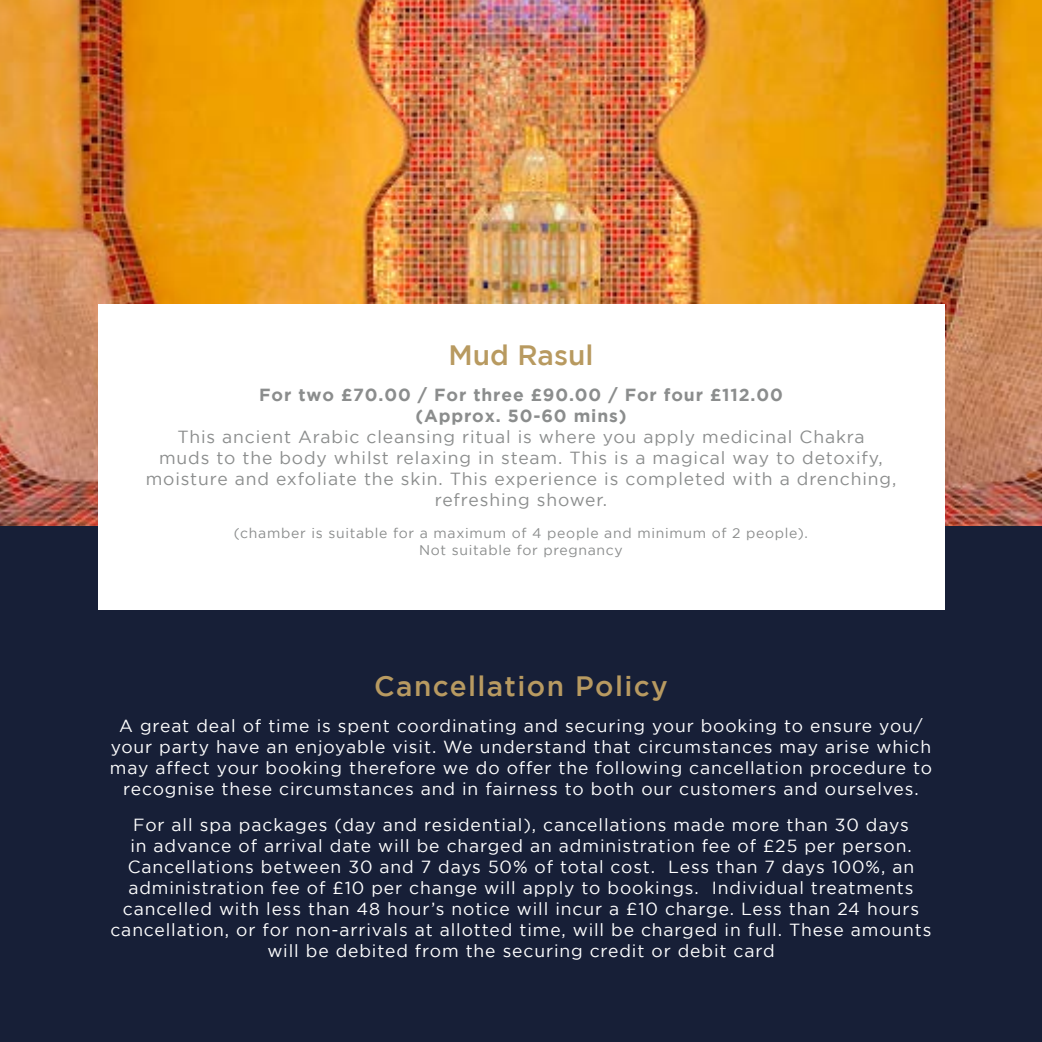
<style>
.page{position:relative;width:1042px;height:1042px;background:#fff}
.page>*{position:absolute;margin:0;border:0;box-sizing:border-box;transform-origin:0 0}
.t1{font:500 28px "Gotham";letter-spacing:.05em;color:#b89a61}
.t2{font:500 28px "Gotham";color:#b89a60}
.t3{font:17.5px/21px "Gotham";letter-spacing:.05em;color:#fff;text-align:center}
.t4{font:17.5px/21px "Gotham";letter-spacing:.05em;color:#8b8d8d;text-align:center}
.t5{font:700 17.5px/21px "Gotham";letter-spacing:.05em;color:#8b8d8d;text-align:center}
.t6{font:14px/16.8px "Gotham";letter-spacing:.05em;color:#8b8d8d;text-align:center}
</style>
<div class="page">
<div style="left:0;top:521px;width:1042px;height:521px;background:#171f37"></div>
<img style="left:0;top:0;width:1042px;height:526px">
<div style="left:98px;top:304px;width:846px;height:305px;background:#fff"></div>
<h1 class="t2" style="left:448px;top:339px;width:146px">Mud Rasul</h1>
<p class="t5" style="left:259px;top:384px;width:525px">For two £70.00 / For three £90.00 / For four £112.00 (Approx. 50-60 mins)</p>
<p class="t4" style="left:146px;top:426px;width:752px">This ancient Arabic cleansing ritual is where you apply medicinal Chakra<br>muds to the body whilst relaxing in steam. This is a magical way to detoxify, moisture and exfoliate the skin. This experience is completed with a drenching, refreshing shower.</p>
<p class="t6" style="left:234px;top:524px;width:576px">(chamber is suitable for a maximum of 4 people and minimum of 2 people).<br>Not suitable for pregnancy</p>
<h1 class="t1" style="left:374px;top:670px;width:295px">Cancellation Policy</h1>
<p class="t3" style="left:110px;top:715px;width:824px">A great deal of time is spent coordinating and securing your booking to ensure you/ your party have an enjoyable visit. We understand that circumstances may arise which may affect your booking therefore we do offer the following cancellation procedure to recognise these circumstances and in fairness to both our customers and ourselves.</p>
<p class="t3" style="left:110px;top:814px;width:822px">For all spa packages (day and residential), cancellations made more than 30 days<br>in advance of arrival date will be charged an administration fee of £25 per person.<br>Cancellations between 30 and 7 days 50% of total cost. Less than 7 days 100%, an administration fee of £10 per change will apply to bookings. Individual treatments cancelled with less than 48 hour’s notice will incur a £10 charge. Less than 24 hours cancellation, or for non-arrivals at allotted time, will be charged in full. These amounts will be debited from the securing credit or debit card</p>
</div>
